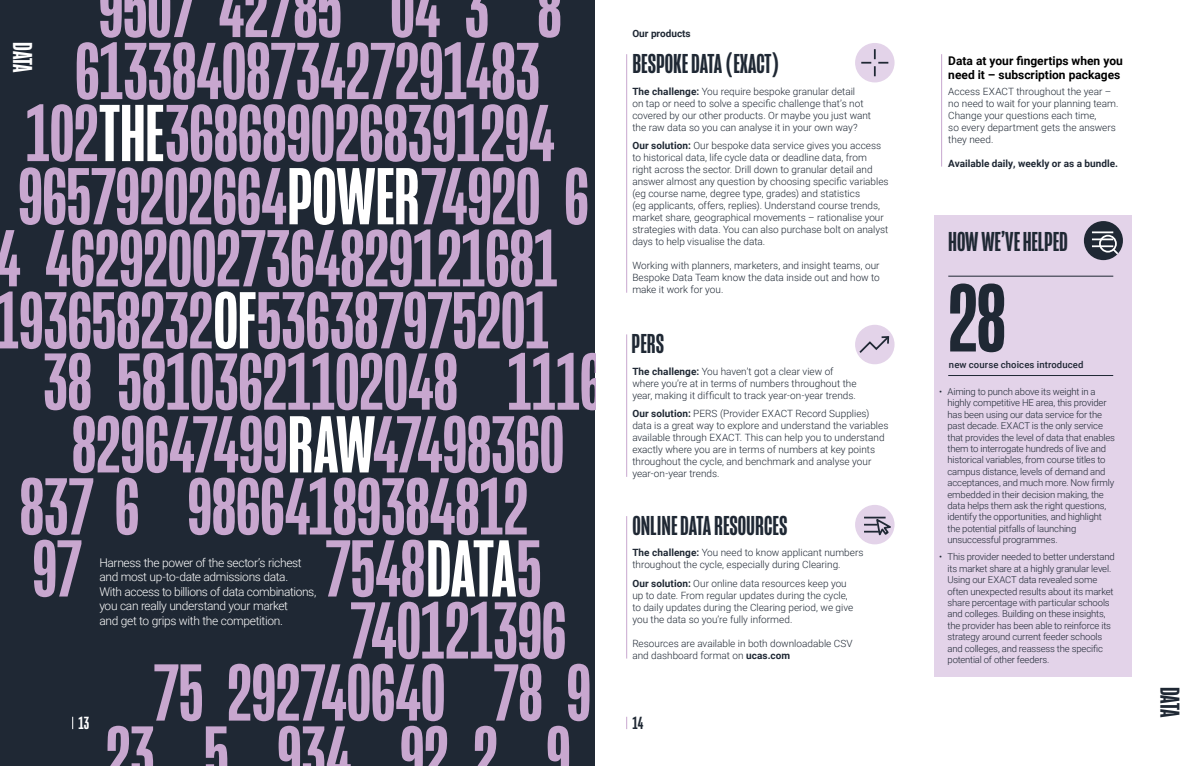
<style>
.page{position:relative;width:1191px;height:766px;background:#fff}
.page>*{position:absolute;margin:0;border:0;box-sizing:border-box;transform-origin:0 0}
.t1{font:500 98.7px "Mongoose";color:#1f2834}
.t2{font:500 82.6px/62px "Mongoose";letter-spacing:-.005em;color:#c8a7cf;text-align:center}
.t3{font:500 82.6px "Mongoose";letter-spacing:-.025em;color:#fff}
.t4{font:500 28px "Mongoose";color:#1f2834}
.t5{font:500 28px "Mongoose";color:#fff}
.t6{font:500 18px "Mongoose";color:#fff}
.t7{font:500 18px "Mongoose";color:#1f2834}
.t8{font:300 12px/14.5px "Roboto";letter-spacing:-.03em;color:#fff}
.t9{font:700 12px/14.4px "Roboto";color:#000}
.t10{font:300 10px/12px "Roboto";color:#1f2834}
.t11{font:700 10px "Roboto";color:#1f2834}
.t12{font:300 9.5px/11.4px "Roboto";letter-spacing:-.015em;color:#1f2834}
.t13{font:500 9.5px "Roboto";letter-spacing:.01em;color:#1f2834}
.s1{color:#fff}
.s2{font-weight:700}
</style>
<div class="page">
<div style="left:0;top:0;width:595px;height:765px;background:#1f2834"></div>
<div style="left:934px;top:214px;width:197px;height:462px;background:#e3d3e9"></div>
<hr style="left:948px;top:275px;width:165px;height:1px;background:#1f2834">
<hr style="left:948px;top:375px;width:165px;height:1px;background:#1f2834">
<hr style="left:626px;top:54px;width:1px;height:238px;background:#c8a7cf">
<hr style="left:626px;top:334px;width:1px;height:142px;background:#c8a7cf">
<hr style="left:626px;top:516px;width:1px;height:142px;background:#c8a7cf">
<div style="left:855px;top:43px;width:39px;height:39px;background:#e3d3e9;border-radius:50%"></div>
<svg style="left:861px;top:49px;width:27px;height:27px"></svg>
<svg style="left:626px;top:716px;width:1px;height:13px"></svg>
<div style="left:855px;top:325px;width:39px;height:39px;background:#e3d3e9;border-radius:50%"></div>
<svg style="left:857px;top:335px;width:33px;height:18px"></svg>
<div style="left:855px;top:504px;width:39px;height:40px;background:#e3d3e9;border-radius:50%"></div>
<svg style="left:864px;top:516px;width:28px;height:23px"></svg>
<hr style="left:941px;top:54px;width:1px;height:112px;background:#c8a7cf">
<svg style="left:1083px;top:221px;width:40px;height:39px"></svg>
<div style="left:1099px;top:235px;width:17px;height:17px;border:2px solid #fff;border-radius:50%"></div>
<svg style="left:1110px;top:247px;width:12px;height:12px"></svg>
<hr style="left:1092px;top:231px;width:21px;height:2px;background:#fff">
<hr style="left:1092px;top:238px;width:21px;height:2px;background:#fff">
<hr style="left:1092px;top:245px;width:21px;height:2px;background:#fff">
<svg style="left:72px;top:716px;width:1px;height:13px"></svg>
<p class="t2" style="left:99px;top:-21px;width:465px">9507 42785 04 3 8</p>
<p class="t2" style="left:26px;top:41px;width:530px">6133840873427291483<br>102<span class="s1">THE</span>3686890268391294</p>
<p class="t5" style="left:39px;top:42px;width:33px;rotate:90deg">DATA</p>
<p class="t2" style="left:18px;top:166px;width:572px">96579202664<span class="s1">POWER</span>74920 6</p>
<p class="t2" style="left:-5px;top:228px;width:564px">4 462920027364829121681</p>
<p class="t2" style="left:-5px;top:290px;width:556px">193658232<span class="s1">OF</span>536387975201</p>
<p class="t2" style="left:43px;top:352px;width:563px">38 58103621102048 1116</p>
<p class="t2" style="left:32px;top:383px;width:533px;line-height:124px;text-align:left;text-indent:39px">829647499 47498360<br>97</p>
<p class="t3" style="left:287px;top:397px;width:89px">RAW</p>
<p class="t2" style="left:20px;top:476px;width:510px">837 6 98664189384812</p>
<p class="t2" style="left:325px;top:538px;width:218px">7548 5</p>
<p class="t3" style="left:426px;top:521px;width:92px">DATA</p>
<p class="t8" style="left:99px;top:554px;width:218px">Harness the power of the sector’s richest and most up-to-date admissions data.<br>With access to billions of data combinations, you can really understand your market<br>and get to grips with the competition.</p>
<p class="t2" style="left:350px;top:600px;width:218px">740121396</p>
<p class="t11" style="left:632px;top:26px;width:60px">Our products</p>
<p class="t4" style="left:632px;top:48px;width:149px">BESPOKE DATA (EXACT)</p>
<p class="t10" style="left:632px;top:85px;width:240px"><span class="s2">The challenge:</span> You require bespoke granular detail<br>on tap or need to solve a specific challenge that’s not covered by our other products. Or maybe you just want the raw data so you can analyse it in your own way?</p>
<p class="t10" style="left:632px;top:139px;width:258px"><span class="s2">Our solution:</span> Our bespoke data service gives you access to historical data, life cycle data or deadline data, from right across the sector. Drill down to granular detail and answer almost any question by choosing specific variables (eg course name, degree type, grades) and statistics<br>(eg applicants, offers, replies). Understand course trends, market share, geographical movements – rationalise your strategies with data. You can also purchase bolt on analyst days to help visualise the data.</p>
<p class="t10" style="left:632px;top:259px;width:249px;text-align:justify">Working with planners, marketers, and insight teams, our Bespoke Data Team know the data inside out and how to make it work for you.</p>
<p class="t4" style="left:631px;top:328px;width:34px">PERS</p>
<p class="t10" style="left:632px;top:365px;width:226px"><span class="s2">The challenge:</span> You haven’t got a clear view of where you’re at in terms of numbers throughout the year, making it difficult to track year-on-year trends.</p>
<p class="t10" style="left:632px;top:407px;width:258px"><span class="s2">Our solution:</span> PERS (Provider EXACT Record Supplies) data is a great way to explore and understand the variables available through EXACT. This can help you to understand exactly where you are in terms of numbers at key points throughout the cycle, and benchmark and analyse your year-on-year trends.</p>
<p class="t4" style="left:632px;top:509px;width:157px">ONLINE DATA RESOURCES</p>
<p class="t10" style="left:632px;top:546px;width:233px"><span class="s2">The challenge:</span> You need to know applicant numbers throughout the cycle, especially during Clearing.</p>
<p class="t10" style="left:632px;top:576px;width:222px"><span class="s2">Our solution:</span> Our online data resources keep you up to date. From regular updates during the cycle, to daily updates during the Clearing period, we give you the data so you’re fully informed.</p>
<p class="t10" style="left:632px;top:636px;width:222px">Resources are available in both downloadable CSV and dashboard format on <span class="s2">ucas.com</span></p>
<p class="t2" style="left:154px;top:662px;width:439px">75 292740640 78 9</p>
<p class="t6" style="left:78px;top:712px;width:12px">13</p>
<p class="t7" style="left:632px;top:712px;width:12px">14</p>
<p class="t2" style="left:106px;top:724px;width:466px">23 5 934 922 9</p>
<p class="t9" style="left:948px;top:53px;width:176px">Data at your fingertips when you need it – subscription packages</p>
<p class="t10" style="left:948px;top:85px;width:172px">Access EXACT throughout the year – no need to wait for your planning team.<br>Change your questions each time,<br>so every department gets the answers they need.</p>
<p class="t11" style="left:948px;top:156px;width:171px">Available daily, weekly or as a bundle.</p>
<p class="t4" style="left:948px;top:225px;width:121px">HOW WE’VE HELPED</p>
<p class="t1" style="left:948px;top:262px;width:59px">28</p>
<p class="t13" style="left:949px;top:358px;width:136px">new course choices introduced</p>
<p class="t12" style="left:947px;top:385px;width:169px;text-indent:-9px">• Aiming to punch above its weight in a highly competitive HE area, this provider has been using our data service for the past decade. EXACT is the only service that provides the level of data that enables them to interrogate hundreds of live and historical variables, from course titles to campus distance, levels of demand and acceptances, and much more. Now firmly embedded in their decision making, the data helps them ask the right questions, identify the opportunities, and highlight the potential pitfalls of launching unsuccessful programmes.</p>
<p class="t12" style="left:947px;top:550px;width:169px;text-indent:-9px">• This provider needed to better understand its market share at a highly granular level.<br>Using our EXACT data revealed some often unexpected results about its market share percentage with particular schools and colleges. Building on these insights, the provider has been able to reinforce its strategy around current feeder schools and colleges, and reassess the specific potential of other feeders.</p>
<p class="t4" style="left:1186px;top:686px;width:33px;rotate:90deg">DATA</p>
</div>
